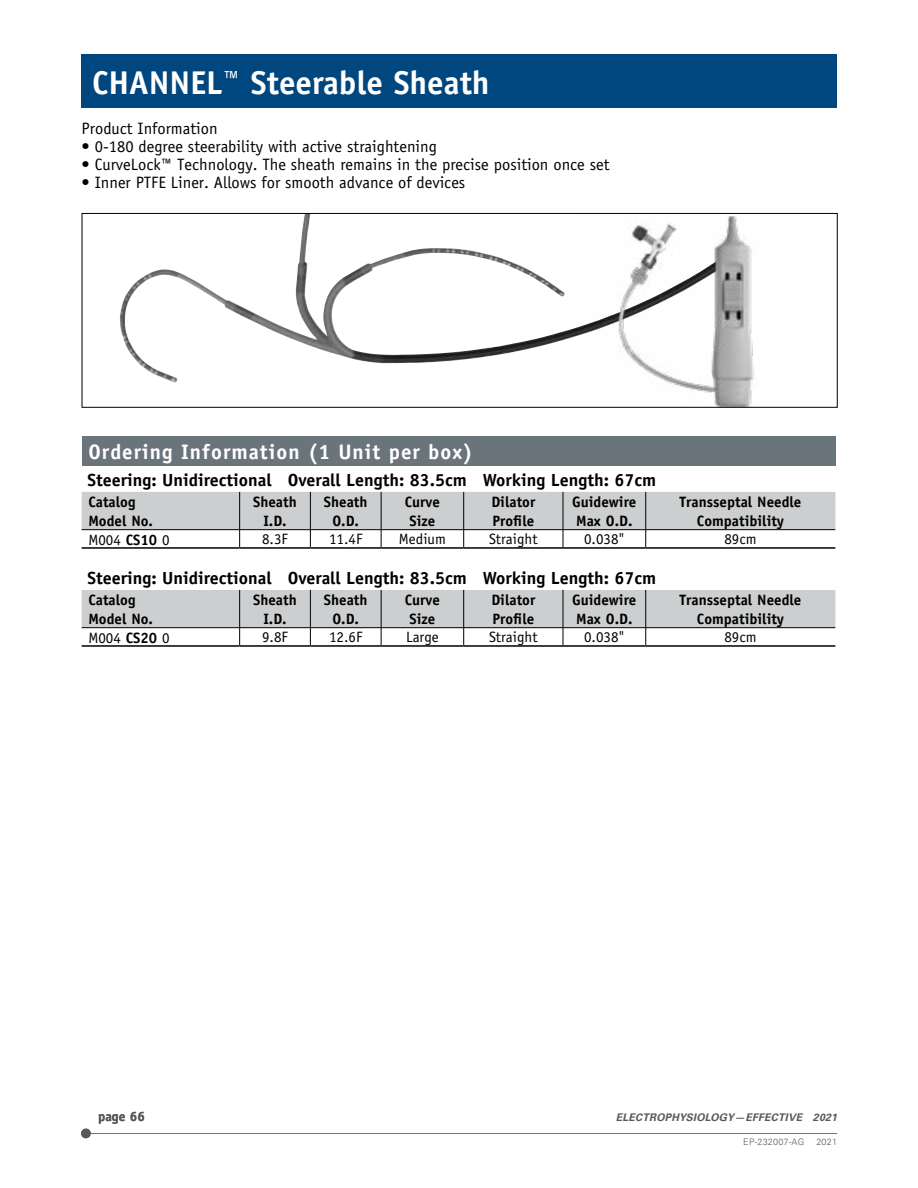
<style>
.page{position:relative;width:918px;height:1188px;background:#fff}
.page>*{position:absolute;margin:0;border:0;box-sizing:border-box;transform-origin:0 0}
.t1{font:700 33px "Officina Sans";color:#fff}
.t2{font:700 21px "Officina Sans";letter-spacing:.05em;color:#fff}
.t3{font:700 17.55px "Officina Sans";color:#000}
.t4{font:16.5px "Officina Sans";color:#000}
.t5{font:700 15px/19.5px "Officina Sans";color:#000;text-align:center}
.t6{font:15px "Officina Sans";color:#000}
.t7{font:700 13.5px "Officina Sans";color:#58595b}
.t8{font:italic 700 10.5px "Univers LT Std";letter-spacing:.025em;color:#58595b}
.t9{font:300 9px "Univers";letter-spacing:.025em;color:#58595b}
.s1{font-weight:700}
</style>
<div class="page">
<hr style="left:82px;top:1133px;width:755px;height:1px;background:#58595b">
<div style="left:81px;top:1129px;width:10px;height:9px;background:#58595b;border-radius:50%"></div>
<div style="left:81px;top:54px;width:756px;height:54px;background:#00467f"></div>
<img style="left:119px;top:215px;width:462px;height:168px">
<img style="left:581px;top:216px;width:174px;height:190px">
<div style="left:82px;top:213px;width:756px;height:195px;border:1px solid #000"></div>
<div style="left:82px;top:436px;width:753px;height:30px;background:#6a747b"></div>
<svg style="left:82px;top:492px;width:753px;height:135px;fill:#cccecf"></svg>
<div style="left:82px;top:548px;width:753px;height:42px;background:#fff"></div>
<hr style="left:239px;top:492px;width:1px;height:37px;background:#000">
<hr style="left:310px;top:492px;width:1px;height:37px;background:#000">
<hr style="left:381px;top:492px;width:1px;height:37px;background:#000">
<hr style="left:463px;top:492px;width:1px;height:37px;background:#000">
<hr style="left:563px;top:492px;width:1px;height:37px;background:#000">
<hr style="left:645px;top:492px;width:1px;height:37px;background:#000">
<hr style="left:82px;top:529px;width:158px;height:1px;background:#000">
<hr style="left:240px;top:529px;width:70px;height:1px;background:#000">
<svg style="left:239px;top:530px;width:1px;height:17px"></svg>
<hr style="left:310px;top:529px;width:71px;height:1px;background:#000">
<svg style="left:310px;top:530px;width:1px;height:17px"></svg>
<hr style="left:381px;top:529px;width:83px;height:1px;background:#000">
<svg style="left:381px;top:530px;width:1px;height:17px"></svg>
<hr style="left:464px;top:529px;width:99px;height:1px;background:#000">
<svg style="left:463px;top:530px;width:1px;height:17px"></svg>
<hr style="left:563px;top:529px;width:83px;height:1px;background:#000">
<svg style="left:563px;top:530px;width:1px;height:17px"></svg>
<hr style="left:646px;top:529px;width:189px;height:1px;background:#000">
<svg style="left:645px;top:530px;width:1px;height:17px"></svg>
<hr style="left:239px;top:590px;width:1px;height:38px;background:#000">
<hr style="left:310px;top:590px;width:1px;height:38px;background:#000">
<hr style="left:381px;top:590px;width:1px;height:38px;background:#000">
<hr style="left:463px;top:590px;width:1px;height:38px;background:#000">
<hr style="left:563px;top:590px;width:1px;height:38px;background:#000">
<hr style="left:645px;top:590px;width:1px;height:38px;background:#000">
<hr style="left:82px;top:627px;width:158px;height:1px;background:#000">
<hr style="left:240px;top:627px;width:70px;height:1px;background:#000">
<svg style="left:239px;top:628px;width:1px;height:17px"></svg>
<hr style="left:310px;top:627px;width:71px;height:1px;background:#000">
<svg style="left:310px;top:628px;width:1px;height:17px"></svg>
<hr style="left:381px;top:627px;width:83px;height:1px;background:#000">
<svg style="left:381px;top:628px;width:1px;height:17px"></svg>
<hr style="left:464px;top:627px;width:99px;height:1px;background:#000">
<svg style="left:463px;top:628px;width:1px;height:17px"></svg>
<hr style="left:563px;top:627px;width:83px;height:1px;background:#000">
<svg style="left:563px;top:628px;width:1px;height:17px"></svg>
<hr style="left:646px;top:627px;width:189px;height:1px;background:#000">
<svg style="left:645px;top:628px;width:1px;height:17px"></svg>
<hr style="left:82px;top:547px;width:158px;height:2px;background:#000">
<hr style="left:240px;top:547px;width:70px;height:2px;background:#000">
<hr style="left:310px;top:547px;width:71px;height:2px;background:#000">
<hr style="left:381px;top:547px;width:83px;height:2px;background:#000">
<hr style="left:464px;top:547px;width:99px;height:2px;background:#000">
<hr style="left:563px;top:547px;width:83px;height:2px;background:#000">
<hr style="left:646px;top:547px;width:189px;height:2px;background:#000">
<hr style="left:82px;top:645px;width:158px;height:2px;background:#000">
<hr style="left:240px;top:645px;width:70px;height:2px;background:#000">
<hr style="left:310px;top:645px;width:71px;height:2px;background:#000">
<hr style="left:381px;top:645px;width:83px;height:2px;background:#000">
<hr style="left:464px;top:645px;width:99px;height:2px;background:#000">
<hr style="left:563px;top:645px;width:83px;height:2px;background:#000">
<hr style="left:646px;top:645px;width:189px;height:2px;background:#000">
<h1 class="t1" style="left:92px;top:62px;width:399px">CHANNEL<sup>™</sup> Steerable Sheath</h1>
<p class="t4" style="left:82px;top:119px;width:137px">Product Information</p>
<p class="t4" style="left:82px;top:137px;width:357px">• 0-180 degree steerability with active straightening</p>
<p class="t4" style="left:82px;top:155px;width:530px">• CurveLock™ Technology. The sheath remains in the precise position once set</p>
<p class="t4" style="left:82px;top:173px;width:385px">• Inner PTFE Liner. Allows for smooth advance of devices</p>
<h2 class="t2" style="left:88px;top:439px;width:386px">Ordering Information (1 Unit per box)</h2>
<p class="t3" style="left:88px;top:469px;width:570px">Steering: Unidirectional Overall Length: 83.5cm Working Length: 67cm</p>
<p class="t5" style="left:88px;top:492px;width:66px;text-align:left">Catalog<br>Model No.</p>
<p class="t5" style="left:253px;top:492px;width:45px">Sheath<br>I.D.</p>
<p class="t5" style="left:324px;top:492px;width:45px">Sheath<br>O.D.</p>
<p class="t5" style="left:405px;top:492px;width:37px">Curve<br>Size</p>
<p class="t5" style="left:491px;top:492px;width:45px;text-align:left">Dilator<br>Profile</p>
<p class="t5" style="left:572px;top:492px;width:66px;text-align:left">Guidewire<br>Max O.D.</p>
<p class="t5" style="left:680px;top:492px;width:123px">Transseptal Needle<br>Compatibility</p>
<p class="t6" style="left:88px;top:531px;width:83px">M004 <span class="s1">CS10</span> 0</p>
<p class="t6" style="left:262px;top:530px;width:27px">8.3F</p>
<p class="t6" style="left:329px;top:530px;width:35px">11.4F</p>
<p class="t6" style="left:399px;top:530px;width:48px">Medium</p>
<p class="t6" style="left:489px;top:530px;width:50px">Straight</p>
<p class="t6" style="left:584px;top:530px;width:42px">0.038"</p>
<p class="t6" style="left:724px;top:530px;width:34px">89cm</p>
<p class="t3" style="left:88px;top:567px;width:570px">Steering: Unidirectional Overall Length: 83.5cm Working Length: 67cm</p>
<p class="t5" style="left:88px;top:590px;width:66px;text-align:left">Catalog<br>Model No.</p>
<p class="t5" style="left:253px;top:590px;width:45px">Sheath<br>I.D.</p>
<p class="t5" style="left:324px;top:590px;width:45px">Sheath<br>O.D.</p>
<p class="t5" style="left:405px;top:590px;width:37px">Curve<br>Size</p>
<p class="t5" style="left:491px;top:590px;width:45px;text-align:left">Dilator<br>Profile</p>
<p class="t5" style="left:572px;top:590px;width:66px;text-align:left">Guidewire<br>Max O.D.</p>
<p class="t5" style="left:680px;top:590px;width:123px">Transseptal Needle<br>Compatibility</p>
<p class="t6" style="left:88px;top:629px;width:83px">M004 <span class="s1">CS20</span> 0</p>
<p class="t6" style="left:262px;top:628px;width:27px">9.8F</p>
<p class="t6" style="left:329px;top:628px;width:35px">12.6F</p>
<p class="t6" style="left:406px;top:628px;width:34px">Large</p>
<p class="t6" style="left:489px;top:628px;width:50px">Straight</p>
<p class="t6" style="left:584px;top:628px;width:42px">0.038"</p>
<p class="t6" style="left:724px;top:628px;width:34px">89cm</p>
<p class="t7" style="left:98px;top:1108px;width:48px">page 66</p>
<p class="t8" style="left:616px;top:1111px;width:223px">ELECTROPHYSIOLOGY—EFFECTIVE 2021</p>
<p class="t9" style="left:743px;top:1137px;width:63px">EP-232007-AG</p>
<p class="t9" style="left:816px;top:1137px;width:22px">2021</p>
</div>
